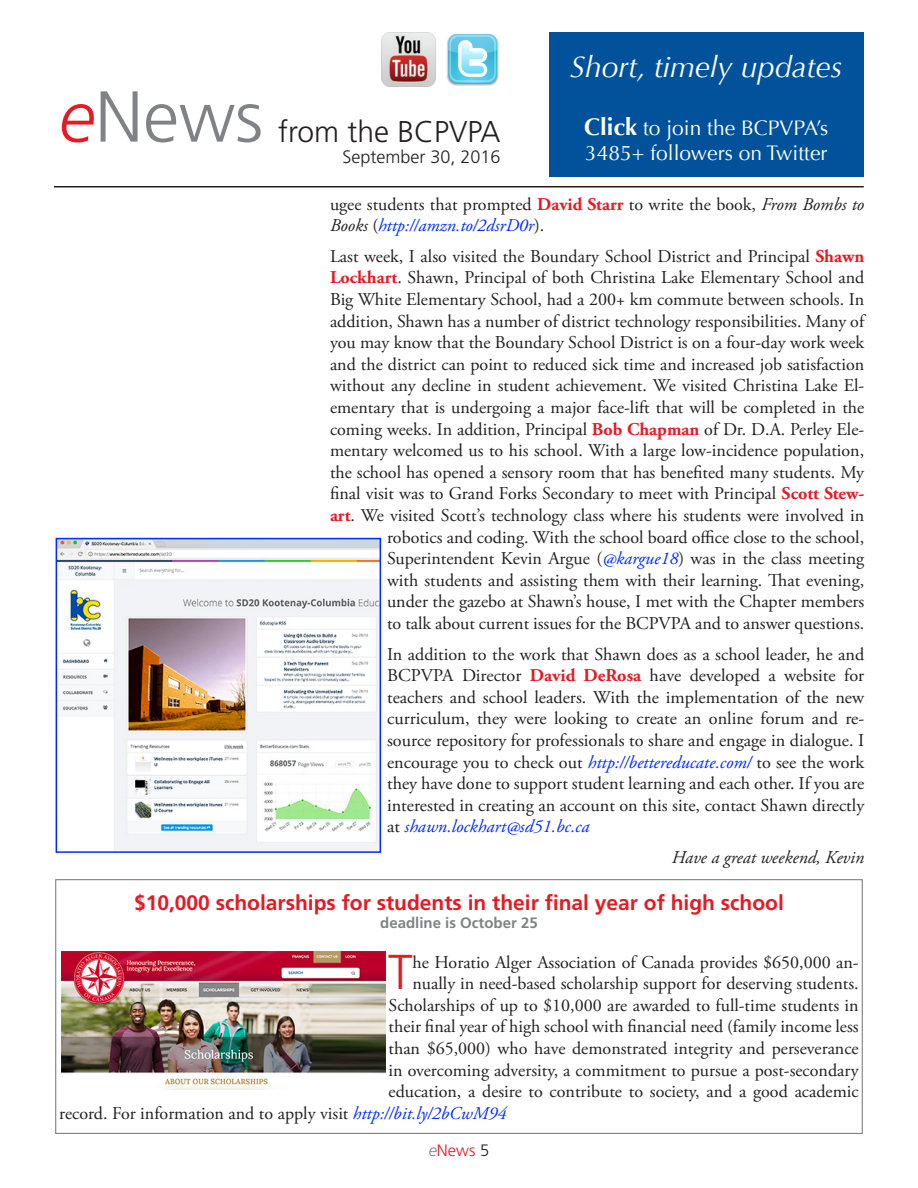
<style>
.page{position:relative;width:918px;height:1188px;background:#fff}
.page>*{position:absolute;margin:0;border:0;box-sizing:border-box;transform-origin:0 0}
.t1{font:300 72px "Frutiger LT Std";color:#808285}
.t2{font:300 48.9px "Frutiger LT Std";color:#e51a23}
.t3{font:italic 30px "Optima";color:#fff}
.t4{font:300 30px "Frutiger LT Std";color:#231f20}
.t5{font:700 21px "Frutiger LT Std";color:#e51a23}
.t6{font:21px "Optima";color:#fff}
.t7{font:18px/21.6px "Adobe Garamond Pro";color:#231f20}
.t8{font:italic 18px "Adobe Garamond Pro";color:#231f20}
.t9{font:300 18px "Frutiger LT Std";color:#231f20}
.t10{font:300 16.5px "Frutiger LT Std";color:#e51a23}
.t11{font:700 15px "Frutiger LT Std";color:#808285}
.s1{font-style:italic;color:#e51a23}
.s2{font-weight:700;font-size:24px}
.s3{font-weight:700;color:#e51a23}
.s4{font-style:italic}
.s5{font-style:italic;color:#002bff}
.s6{font-style:italic;color:#808285}
.s7{color:#231f20}
</style>
<div class="page">
<hr style="left:54px;top:186px;width:810px;height:2px;background:#231f20">
<img style="left:447px;top:33px;width:52px;height:53px">
<img style="left:381px;top:32px;width:54px;height:54px">
<img style="left:59px;top:541px;width:319px;height:309px">
<div style="left:56px;top:538px;width:325px;height:315px;border:2px solid #002bff"></div>
<div style="left:55px;top:879px;width:808px;height:255px;border:1px solid #808285"></div>
<img style="left:62px;top:952px;width:324px;height:137px">
<div style="left:549px;top:32px;width:315px;height:145px;background:#01529a"></div>
<h1 class="t1" style="left:59px;top:76px;width:206px"><span class="s1">e</span>News</h1>
<h3 class="t4" style="left:278px;top:114px;width:224px">from the BCPVPA</h3>
<p class="t9" style="left:342px;top:147px;width:160px">September 30, 2016</p>
<p class="t3" style="left:570px;top:49px;width:274px">Short, timely updates</p>
<p class="t6" style="left:584px;top:116px;width:246px"><span class="s2">Click</span> to join the BCPVPA’s</p>
<p class="t6" style="left:585px;top:141px;width:244px">3485+ followers on Twitter</p>
<p class="t7" style="left:330px;top:194px;width:536px">ugee students that prompted <span class="s3">David Starr</span> to write the book, <span class="s4">From Bombs to<br>Books</span> (<span class="s5">http://amzn.to/2dsrD0r</span>).</p>
<p class="t7" style="left:330px;top:246px;width:536px;text-align:right">Last week, I also visited the Boundary School District and Principal <span class="s3">Shawn Lockhart</span>. Shawn, Principal of both Christina Lake Elementary School and Big White Elementary School, had a 200+ km commute between schools. In addition, Shawn has a number of district technology responsibilities. Many of you may know that the Boundary School District is on a four-day work week and the district can point to reduced sick time and increased job satisfaction without any decline in student achievement. We visited Christina Lake El&shy;ementary that is undergoing a major face-lift that will be completed in the coming weeks. In addition, Principal <span class="s3">Bob Chapman</span> of Dr. D.A. Perley Ele&shy;mentary welcomed us to his school. With a large low-incidence population, the school has opened a sensory room that has benefited many students. My final visit was to Grand Forks Secondary to meet with Principal <span class="s3">Scott Stew&shy;art</span>. We visited Scott’s technology class where his students were involved in robotics and coding. With the school board office close to the school, Superintendent Kevin Argue (<span class="s5">@kargue18</span>) was in the class meeting<br>with students and assisting them with their learning. That evening,<br>under the gazebo at Shawn’s house, I met with the Chapter members<br>to talk about current issues for the BCPVPA and to answer questions.</p>
<p class="t7" style="left:387px;top:644px;width:479px;text-align:justify">In addition to the work that Shawn does as a school leader, he and BCPVPA Director <span class="s3">David DeRosa</span> have developed a website for teachers and school leaders. With the implementation of the new curriculum, they were looking to create an online forum and re&shy;source repository for professionals to share and engage in dialogue. I encourage you to check out <span class="s5">http://bettereducate.com/</span> to see the work they have done to support student learning and each other. If you are interested in creating an account on this site, contact Shawn directly at <span class="s5">shawn.lockhart@sd51.bc.ca</span></p>
<p class="t8" style="left:672px;top:846px;width:194px">Have a great weekend, Kevin</p>
<p class="t5" style="left:134px;top:890px;width:651px">$10,000 scholarships for students in their final year of high school</p>
<p class="t11" style="left:380px;top:914px;width:159px">deadline is October 25</p>
<p class="t2" style="left:388px;top:945px;width:26px">T</p>
<p class="t7" style="left:413px;top:952px;width:448px">he Horatio Alger Association of Canada provides $650,000 an-</p>
<p class="t7" style="left:413px;top:973px;width:448px">nually in need-based scholarship support for deserving students.</p>
<p class="t7" style="left:389px;top:995px;width:472px">Scholarships of up to $10,000 are awarded to full-time students in</p>
<p class="t7" style="left:389px;top:1017px;width:472px">their final year of high school with financial need (family income less</p>
<p class="t7" style="left:389px;top:1038px;width:472px">than $65,000) who have demonstrated integrity and perseverance</p>
<p class="t7" style="left:389px;top:1060px;width:472px">in overcoming adversity, a commitment to pursue a post-secondary</p>
<p class="t7" style="left:389px;top:1081px;width:472px">education, a desire to contribute to society, and a good academic</p>
<p class="t7" style="left:59px;top:1103px;width:449px">record. For information and to apply visit <span class="s5">http://bit.ly/2bCwM94</span></p>
<p class="t10" style="left:429px;top:1141px;width:62px"><span class="s6">e</span>News <span class="s7">5</span></p>
</div>
